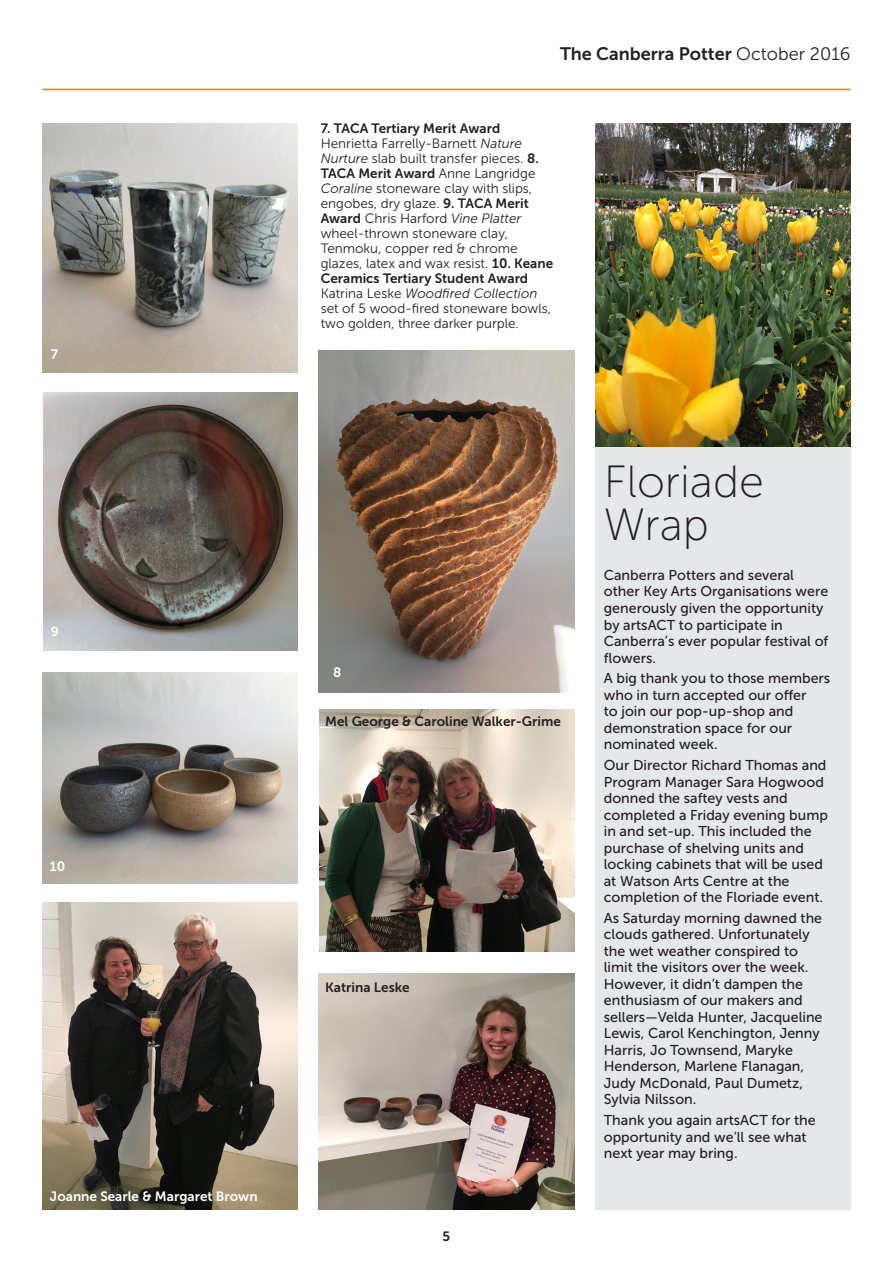
<style>
.page{position:relative;width:893px;height:1263px;background:#fff}
.page>*{position:absolute;margin:0;border:0;box-sizing:border-box;transform-origin:0 0}
.Heading_A{font:45px/43.5px "Museo Sans 100";color:#231f20}
.t1{font:18px "Museo Sans 700";color:#231f20}
.body_text_300{font:14.25px/16.5px "Museo Sans 500";color:#231f20}
.Heading_A-2{font:13.5px/15px "Museo Sans 300";color:#231f20}
.Heading_A-3{font:13.5px "Museo Sans 700";color:#231f20}
.Heading_A-4{font:13.5px "Museo Sans 700";color:#fff}
.s1{font-family:"Museo Sans 300"}
.s2{font-family:"Museo Sans 700"}
.s3{font-style:italic}
</style>
<div class="page">
<hr style="left:43px;top:89px;width:807px;height:1px;background:#f47b21">
<div style="left:595px;top:123px;width:255px;height:1087px;background:#e6e7e9"></div>
<img style="left:44px;top:393px;width:254px;height:258px">
<img style="left:596px;top:123px;width:254px;height:323px">
<img style="left:319px;top:350px;width:255px;height:343px">
<img style="left:43px;top:123px;width:255px;height:249px">
<img style="left:43px;top:673px;width:255px;height:211px">
<img style="left:320px;top:709px;width:254px;height:242px">
<img style="left:319px;top:973px;width:255px;height:237px">
<img style="left:43px;top:902px;width:255px;height:307px">
<p class="Heading_A-4" style="left:51px;top:347px;width:9px">7</p>
<p class="Heading_A-4" style="left:51px;top:623px;width:10px">9</p>
<p class="Heading_A-4" style="left:50px;top:858px;width:17px">10</p>
<p class="Heading_A-4" style="left:50px;top:1189px;width:209px">Joanne Searle &amp; Margaret Brown</p>
<p class="t1" style="left:560px;top:44px;width:292px">The Canberra Potter <span class="s1">October 2016</span></p>
<p class="Heading_A-2" style="left:321px;top:121px;width:234px"><span class="s2">7. TACA Tertiary Merit Award </span>Henrietta Farrelly-Barnett <span class="s3">Nature Nurture</span> slab built transfer pieces. <span class="s2">8.<br>TACA Merit Award</span> Anne Langridge <span class="s3">Coraline</span> stoneware clay with slips, engobes, dry glaze. <span class="s2">9. TACA Merit Award</span> Chris Harford <span class="s3">Vine Platter </span>wheel-thrown stoneware clay, Tenmoku, copper red &amp; chrome glazes, latex and wax resist. <span class="s2">10. Keane Ceramics Tertiary Student Award </span>Katrina Leske <span class="s3">Woodfired Collection </span>set of 5 wood-fired stoneware bowls, two golden, three darker purple.</p>
<p class="Heading_A-4" style="left:333px;top:664px;width:10px">8</p>
<p class="Heading_A-3" style="left:325px;top:714px;width:237px">Mel George &amp; Caroline Walker-Grime</p>
<p class="Heading_A-3" style="left:325px;top:980px;width:86px">Katrina Leske</p>
<p class="Heading_A-3" style="left:443px;top:1229px;width:9px">5</p>
<p class="Heading_A" style="left:604px;top:460px;width:162px">Floriade<br>Wrap</p>
<p class="body_text_300" style="left:604px;top:567px;width:226px">Canberra Potters and several other Key Arts Organisations were generously given the opportunity by artsACT to participate in<br>Canberra’s ever popular festival of flowers.</p>
<p class="body_text_300" style="left:604px;top:670px;width:228px">A big thank you to those members who in turn accepted our offer<br>to join our pop-up-shop and demonstration space for our nominated week.</p>
<p class="body_text_300" style="left:604px;top:757px;width:226px">Our Director Richard Thomas and<br>Program Manager Sara Hogwood donned the saftey vests and completed a Friday evening bump in and set-up. This included the purchase of shelving units and locking cabinets that will be used at Watson Arts Centre at the completion of the Floriade event.</p>
<p class="body_text_300" style="left:604px;top:910px;width:220px">As Saturday morning dawned the clouds gathered. Unfortunately the wet weather conspired to limit the visitors over the week.<br>However, it didn’t dampen the enthusiasm of our makers and sellers—Velda Hunter, Jacqueline<br>Lewis, Carol Kenchington, Jenny<br>Harris, Jo Townsend, Maryke<br>Henderson, Marlene Flanagan,<br>Judy McDonald, Paul Dumetz,<br>Sylvia Nilsson.</p>
<p class="body_text_300" style="left:604px;top:1112px;width:213px">Thank you again artsACT for the opportunity and we’ll see what next year may bring.</p>
</div>
